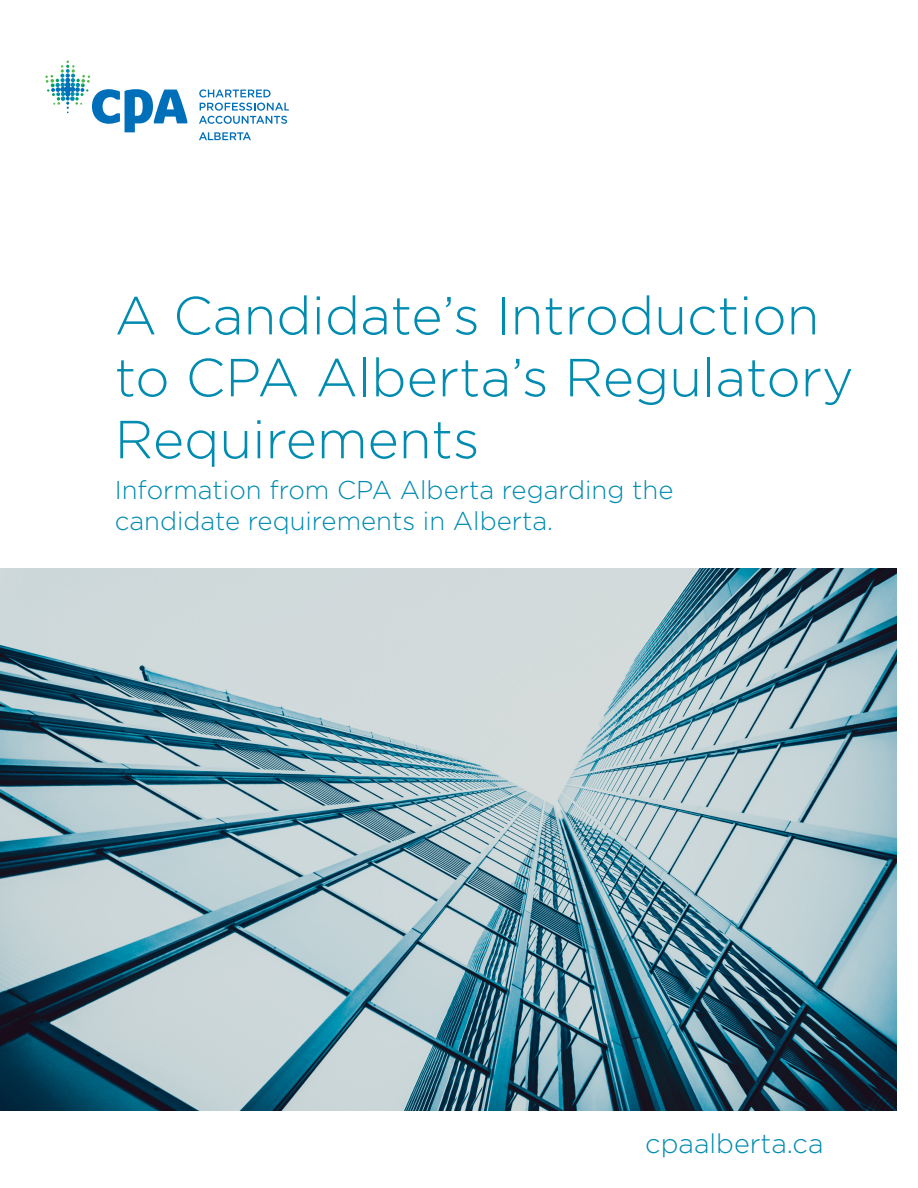
<style>
.page{position:relative;width:918px;height:1188px;background:#fff}
.page>*{position:absolute;margin:0;border:0;box-sizing:border-box;transform-origin:0 0}
.Body{font:300 53.55px/61.9px "Gotham";color:#008bb0}
.t1{font:300 27px "Gotham";color:#008bb0}
.Body-2{font:300 25.8px/30.9px "Gotham";color:#008bb0}
</style>
<div class="page">
<img style="left:1px;top:568px;width:895px;height:542px">
<svg style="left:199px;top:89px;width:90px;height:35px"></svg>
<svg style="left:45px;top:61px;width:142px;height:71px"></svg>
<svg style="left:199px;top:132px;width:52px;height:8px"></svg>
<p class="Body" style="left:115px;top:283px;width:740px">A Candidate’s Introduction to CPA Alberta’s Regulatory<br>Requirements</p>
<p class="Body-2" style="left:115px;top:474px;width:560px">Information from CPA Alberta regarding the candidate requirements in Alberta.</p>
<p class="t1" style="left:645px;top:1127px;width:180px">cpaalberta.ca</p>
</div>
